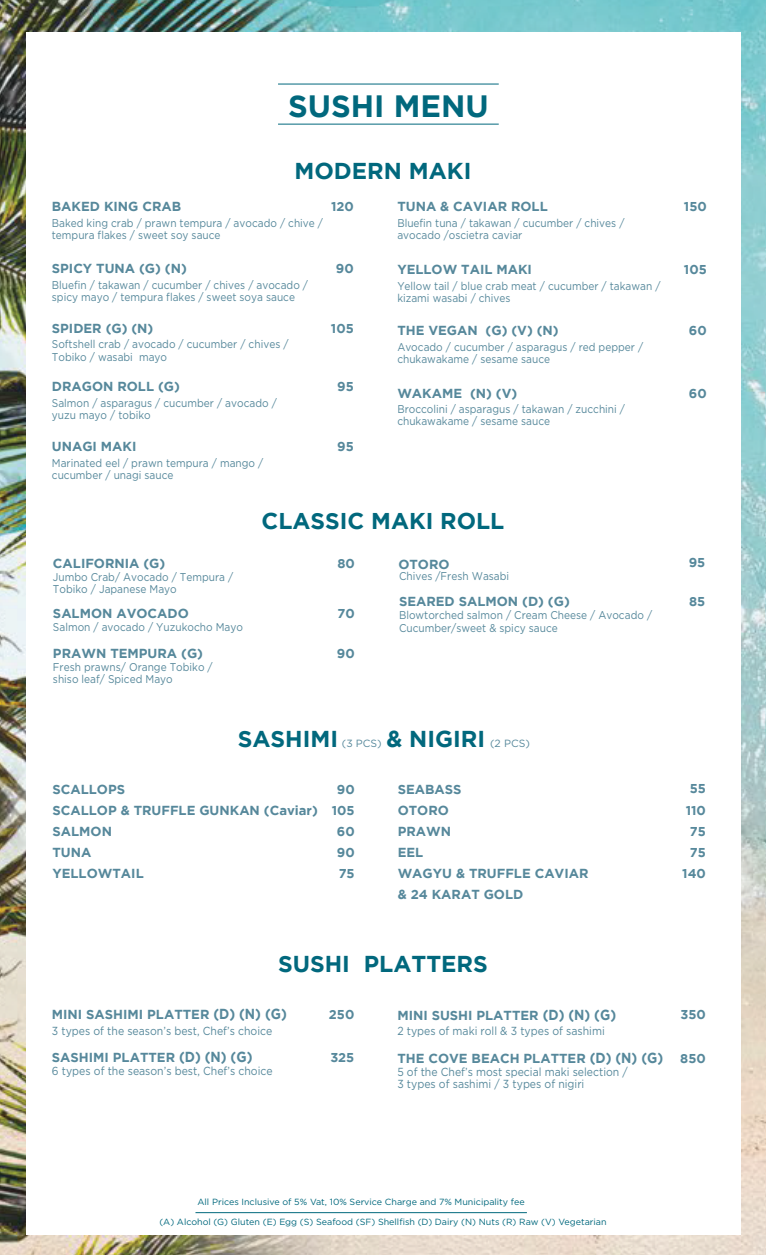
<style>
.page{position:relative;width:766px;height:1255px;background:#fff}
.page>*{position:absolute;margin:0;border:0;box-sizing:border-box;transform-origin:0 0}
.t1{font:700 30.75px "Gotham";color:#01687d}
.t2{font:700 22.95px "Gotham";color:#01687d}
.t3{font:700 22.8px "Gotham";color:#01687d}
.t4{font:700 13.05px/21px "Gotham";color:#56889b}
.t5{font:700 12.75px/21px "Gotham";color:#56889b;text-align:center}
.t6{font:11.7px/12.6px "Gotham";color:#56889b;scale:.9 1}
.t7{font:11.25px/12.1px "Gotham";color:#56889b;scale:.9 1}
.t8{font:10.5px "Gotham";color:#56889b}
.t9{font:9px "Gotham";color:#01687d}
.s1{font-size:14.55px}
</style>
<div class="page">
<img style="left:0;top:0;width:765px;height:1254px">
<div style="left:26px;top:33px;width:714px;height:1201px;background:#fff"></div>
<hr style="left:195px;top:1212px;width:331px;height:1px;background:#01687d">
<hr style="left:278px;top:84px;width:220px;height:1px;background:#01687d">
<hr style="left:278px;top:124px;width:220px;height:1px;background:#01687d">
<h1 class="t1" style="left:288px;top:88px;width:202px">SUSHI MENU</h1>
<h2 class="t2" style="left:294px;top:158px;width:178px">MODERN MAKI</h2>
<p class="t4" style="left:52px;top:195px;width:131px">BAKED KING CRAB</p>
<p class="t5" style="left:331px;top:195px;width:24px">120</p>
<p class="t7" style="left:52px;top:216px;width:303px">Baked king crab / prawn tempura / avocado / chive / tempura flakes / sweet soy sauce</p>
<p class="t4" style="left:52px;top:257px;width:136px">SPICY TUNA (G) (N)</p>
<p class="t5" style="left:336px;top:257px;width:19px">90</p>
<p class="t7" style="left:52px;top:278px;width:286px">Bluefin / takawan / cucumber / chives / avocado / spicy mayo / tempura flakes / sweet soya sauce</p>
<p class="t4" style="left:52px;top:317px;width:103px">SPIDER (G) (N)</p>
<p class="t5" style="left:331px;top:317px;width:24px">105</p>
<p class="t7" style="left:52px;top:338px;width:264px">Softshell crab / avocado / cucumber / chives /<br>Tobiko / wasabi mayo</p>
<p class="t4" style="left:52px;top:375px;width:129px">DRAGON ROLL (G)</p>
<p class="t5" style="left:337px;top:375px;width:18px">95</p>
<p class="t7" style="left:52px;top:396px;width:251px">Salmon / asparagus / cucumber / avocado / yuzu mayo / tobiko</p>
<p class="t4" style="left:52px;top:435px;width:86px">UNAGI MAKI</p>
<p class="t5" style="left:337px;top:435px;width:18px">95</p>
<p class="t7" style="left:52px;top:456px;width:236px">Marinated eel / prawn tempura / mango / cucumber / unagi sauce</p>
<p class="t4" style="left:397px;top:196px;width:152px">TUNA &amp; CAVIAR ROLL</p>
<p class="t5" style="left:683px;top:196px;width:24px">150</p>
<p class="t7" style="left:397px;top:216px;width:254px">Bluefin tuna / takawan / cucumber / chives / avocado /oscietra caviar</p>
<p class="t4" style="left:397px;top:259px;width:136px">YELLOW TAIL MAKI</p>
<p class="t5" style="left:683px;top:259px;width:24px">105</p>
<p class="t7" style="left:397px;top:280px;width:294px">Yellow tail / blue crab meat / cucumber / takawan / kizami wasabi / chives</p>
<p class="t4" style="left:397px;top:320px;width:163px">THE VEGAN (G) (V) (N)</p>
<p class="t5" style="left:688px;top:320px;width:19px">60</p>
<p class="t7" style="left:397px;top:341px;width:274px">Avocado / cucumber / asparagus / red pepper / chukawakame / sesame sauce</p>
<p class="t4" style="left:397px;top:382px;width:121px">WAKAME (N) (V)</p>
<p class="t5" style="left:688px;top:382px;width:19px">60</p>
<p class="t7" style="left:397px;top:403px;width:254px">Broccolini / asparagus / takawan / zucchini / chukawakame / sesame sauce</p>
<h3 class="t3" style="left:261px;top:507px;width:244px">CLASSIC MAKI ROLL</h3>
<p class="t4" style="left:53px;top:552px;width:114px">CALIFORNIA (G)</p>
<p class="t5" style="left:337px;top:552px;width:19px">80</p>
<p class="t7" style="left:53px;top:570px;width:202px">Jumbo Crab/ Avocado / Tempura /<br>Tobiko / Japanese Mayo</p>
<p class="t4" style="left:53px;top:602px;width:137px">SALMON AVOCADO</p>
<p class="t5" style="left:337px;top:602px;width:19px">70</p>
<p class="t7" style="left:53px;top:620px;width:212px">Salmon / avocado / Yuzukocho Mayo</p>
<p class="t4" style="left:53px;top:642px;width:151px">PRAWN TEMPURA (G)</p>
<p class="t5" style="left:337px;top:642px;width:19px">90</p>
<p class="t7" style="left:53px;top:660px;width:179px">Fresh prawns/ Orange Tobiko / shiso leaf/ Spiced Mayo</p>
<p class="t4" style="left:398px;top:553px;width:53px">OTORO</p>
<p class="t5" style="left:688px;top:551px;width:18px">95</p>
<p class="t7" style="left:399px;top:569px;width:124px">Chives /Fresh Wasabi</p>
<p class="t4" style="left:399px;top:591px;width:172px">SEARED SALMON (D) (G)</p>
<p class="t5" style="left:689px;top:591px;width:18px">85</p>
<p class="t7" style="left:399px;top:609px;width:283px">Blowtorched salmon / Cream Cheese / Avocado /<br>Cucumber/sweet &amp; spicy sauce</p>
<h2 class="t2" style="left:238px;top:725px;width:102px">SASHIMI</h2>
<h2 class="t2" style="left:386px;top:725px;width:100px">&amp; NIGIRI</h2>
<p class="t8" style="left:342px;top:736px;width:41px">(3 PCS)</p>
<p class="t8" style="left:490px;top:736px;width:41px">(2 PCS)</p>
<p class="t4" style="left:52px;top:778px;width:267px">SCALLOPS<br>SCALLOP &amp; TRUFFLE GUNKAN (Caviar)<br>SALMON<br>TUNA<br>YELLOWTAIL</p>
<p class="t5" style="left:332px;top:778px;width:24px">90<br>105<br>60<br>90<br>75</p>
<p class="t4" style="left:397px;top:778px;width:192px">SEABASS<br>OTORO<br>PRAWN<br>EEL<br>WAGYU &amp; TRUFFLE CAVIAR &amp; 24 KARAT GOLD</p>
<p class="t5" style="left:682px;top:778px;width:25px">55<br>110<br>75<br>75<br>140</p>
<h2 class="t2" style="left:278px;top:950px;width:211px">SUSHI PLATTERS</h2>
<p class="t5" style="left:329px;top:1003px;width:27px">250</p>
<p class="t5" style="left:330px;top:1046px;width:26px">325</p>
<p class="t4" style="left:52px;top:1003px;width:236px">MINI SASHIMI PLATTER <span class="s1">(D) (N) (G)</span></p>
<p class="t6" style="left:52px;top:1024px;width:246px">3 types of the season’s best, Chef’s choice</p>
<p class="t4" style="left:52px;top:1046px;width:202px">SASHIMI PLATTER <span class="s1">(D) (N) (G)</span></p>
<p class="t6" style="left:52px;top:1063px;width:247px">6 types of the season’s best, Chef’s choice</p>
<p class="t4" style="left:397px;top:1004px;width:220px">MINI SUSHI PLATTER <span class="s1">(D) (N) (G)</span></p>
<p class="t6" style="left:397px;top:1024px;width:232px">2 types of maki roll &amp; 3 types of sashimi</p>
<p class="t4" style="left:397px;top:1047px;width:267px">THE COVE BEACH PLATTER <span class="s1">(D) (N) (G)</span></p>
<p class="t6" style="left:397px;top:1064px;width:257px">5 of the Chef’s most special maki selection /<br>3 types of sashimi / 3 types of nigiri</p>
<p class="t5" style="left:680px;top:1004px;width:27px">350</p>
<p class="t5" style="left:680px;top:1047px;width:27px">850</p>
<p class="t9" style="left:197px;top:1196px;width:328px">All Prices Inclusive of 5% Vat, 10% Service Charge and 7% Municipality fee</p>
<p class="t9" style="left:159px;top:1216px;width:448px">(A) Alcohol (G) Gluten (E) Egg (S) Seafood (SF) Shellfish (D) Dairy (N) Nuts (R) Raw (V) Vegetarian</p>
</div>
